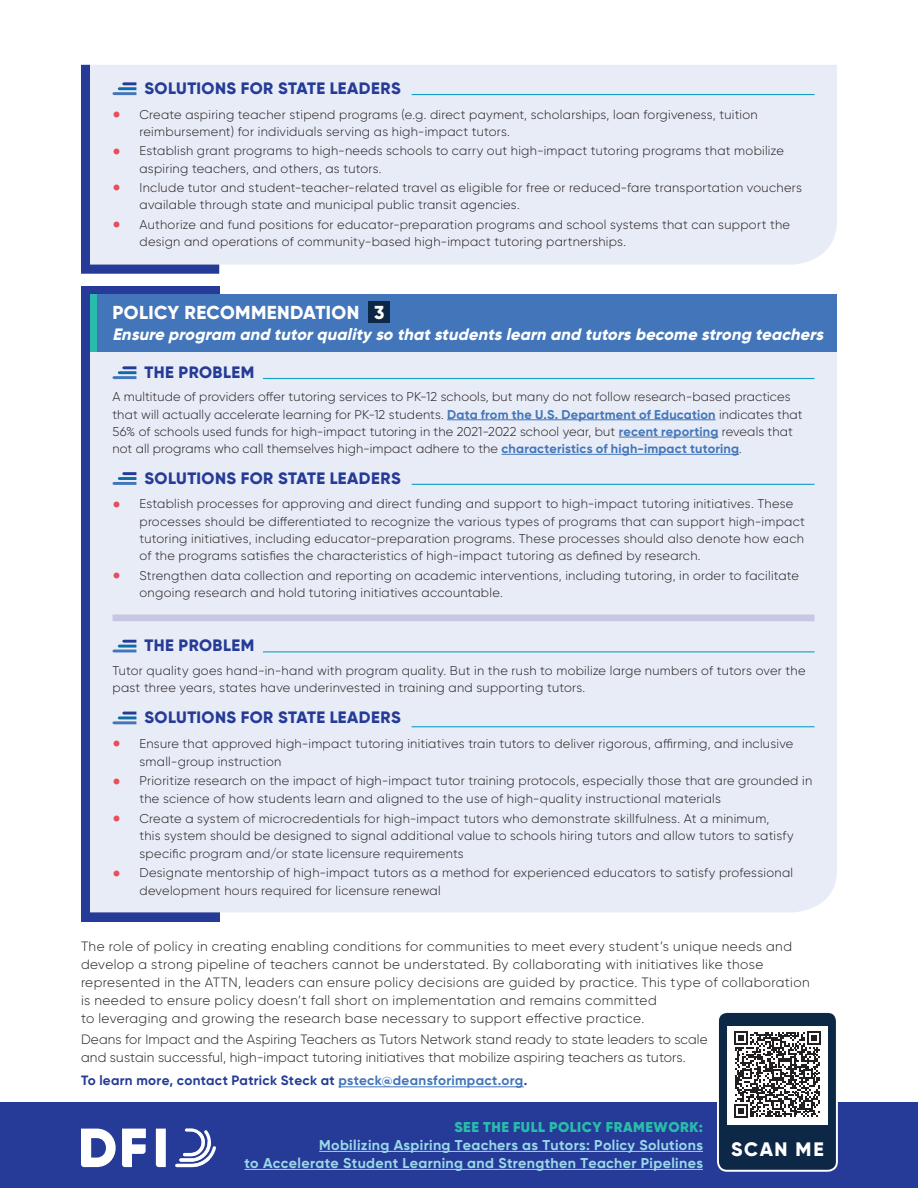
<style>
.page{position:relative;width:918px;height:1188px;background:#fff}
.page>*{position:absolute;margin:0;border:0;box-sizing:border-box;transform-origin:0 0}
.t1{font:800 19.5px "Gilroy";letter-spacing:.085em;color:#fff}
.t2{font:800 18.75px "Gilroy";letter-spacing:.02em;color:#fff}
.t3{font:800 16.5px "Gilroy";letter-spacing:.025em;color:#253b97}
.t4{font:italic 800 16.5px "Gilroy";color:#fff}
.t5{font:700 14.25px/18px "Gilroy";letter-spacing:.025em;color:#9ad9e8;text-align:right}
.t6{font:300 13.5px/18px "Gilroy";letter-spacing:.025em;color:#231f20}
.t7{font:700 13.5px "Gilroy";letter-spacing:.025em;color:#253b97}
.t8{font:300 12.75px/17.2px "Gilroy";letter-spacing:.02em;color:#231f20}
.s1{font-weight:700;color:#4275b9}
.s2{color:#4275b9}
.s3{font-weight:900;color:#2abcab}
</style>
<div class="page">
<div style="left:219px;top:65px;width:618px;height:200px;background:#e8ecf6"></div>
<div style="left:81px;top:286px;width:138px;height:635px;background:#253b97"></div>
<div style="left:90px;top:352px;width:747px;height:560px;background:#e8ecf6"></div>
<div style="left:90px;top:295px;width:747px;height:57px;background:#4275b9"></div>
<div style="left:90px;top:295px;width:6px;height:57px;background:#2abcab"></div>
<div style="left:0;top:1103px;width:918px;height:85px;background:#253b97"></div>
<svg style="left:175px;top:1128px;width:41px;height:39px"></svg>
<svg style="left:81px;top:1129px;width:35px;height:38px"></svg>
<svg style="left:122px;top:1129px;width:24px;height:38px"></svg>
<svg style="left:156px;top:1129px;width:10px;height:38px"></svg>
<div style="left:718px;top:1012px;width:119px;height:159px;background:#0d2846;border-radius:9px"></div>
<div style="left:717px;top:1011px;width:121px;height:161px;border:2px solid #fff;border-radius:9px"></div>
<div style="left:368px;top:301px;width:22px;height:22px;background:#0d2846"></div>
<hr style="left:338px;top:1086px;width:186px;height:1px;background:#4275b9">
<hr style="left:412px;top:94px;width:402px;height:1px;background:#139ec4">
<hr style="left:447px;top:419px;width:269px;height:1px;background:#4275b9">
<hr style="left:619px;top:437px;width:99px;height:1px;background:#4275b9">
<hr style="left:502px;top:454px;width:237px;height:1px;background:#4275b9">
<div style="left:112px;top:615px;width:702px;height:6px;background:#c7c7e3"></div>
<svg style="left:112px;top:366px;width:24px;height:13px"></svg>
<svg style="left:112px;top:640px;width:24px;height:12px"></svg>
<hr style="left:263px;top:378px;width:552px;height:1px;background:#139ec4">
<hr style="left:263px;top:651px;width:552px;height:1px;background:#139ec4">
<svg style="left:112px;top:472px;width:24px;height:13px"></svg>
<svg style="left:112px;top:712px;width:24px;height:12px"></svg>
<hr style="left:412px;top:484px;width:402px;height:1px;background:#139ec4">
<hr style="left:412px;top:726px;width:402px;height:1px;background:#139ec4">
<div style="left:727px;top:1026px;width:101px;height:99px;background:#fff"></div>
<svg style="left:735px;top:1032px;width:85px;height:85px"></svg>
<hr style="left:319px;top:1151px;width:384px;height:1px;background:#9ad9e8">
<hr style="left:244px;top:1169px;width:459px;height:1px;background:#9ad9e8">
<svg style="left:81px;top:65px;width:138px;height:209px;background:#d2d8eb"></svg>
<svg style="left:114px;top:502px;width:22px;height:9px"></svg>
<svg style="left:114px;top:573px;width:22px;height:9px"></svg>
<svg style="left:114px;top:741px;width:22px;height:9px"></svg>
<svg style="left:114px;top:778px;width:22px;height:10px"></svg>
<svg style="left:114px;top:816px;width:22px;height:9px"></svg>
<svg style="left:114px;top:870px;width:22px;height:10px"></svg>
<p class="t3" style="left:145px;top:78px;width:258px">SOLUTIONS FOR STATE LEADERS</p>
<p class="t8" style="left:140px;top:105px;width:620px">Create aspiring teacher stipend programs (e.g. direct payment, scholarships, loan forgiveness, tuition reimbursement) for individuals serving as high-impact tutors.</p>
<p class="t8" style="left:140px;top:142px;width:646px">Establish grant programs to high-needs schools to carry out high-impact tutoring programs that mobilize aspiring teachers, and others, as tutors.</p>
<p class="t8" style="left:140px;top:179px;width:664px">Include tutor and student-teacher-related travel as eligible for free or reduced-fare transportation vouchers available through state and municipal public transit agencies.</p>
<p class="t8" style="left:140px;top:215px;width:652px">Authorize and fund positions for educator-preparation programs and school systems that can support the design and operations of community-based high-impact tutoring partnerships.</p>
<p class="t2" style="left:113px;top:301px;width:273px">POLICY RECOMMENDATION 3</p>
<p class="t4" style="left:113px;top:324px;width:716px">Ensure program and tutorquality so thatstudentslearn and tutorsbecome strong teachers</p>
<p class="t3" style="left:145px;top:362px;width:111px">THE PROBLEM</p>
<p class="t8" style="left:112px;top:388px;width:692px">A multitude of providers offer tutoring services to PK-12 schools, but many do not follow research-based practices that will actually accelerate learning for PK-12 students. <span class="s1">Data from the U.S. Department of Education</span> indicates that 56% of schools used funds for high-impact tutoring in the 2021-2022 school year, but <span class="s1">recent reporting</span> reveals that not all programs who call themselves high-impact adhere to the <span class="s1">characteristics of high-impact tutoring</span>.</p>
<p class="t3" style="left:145px;top:468px;width:258px">SOLUTIONS FOR STATE LEADERS</p>
<p class="t8" style="left:140px;top:495px;width:667px">Establish processes for approving and direct funding and support to high-impact tutoring initiatives. These processes should be differentiated to recognize the various types of programs that can support high-impact tutoring initiatives, including educator-preparation programs. These processes should also denote how each of the programs satisfies the characteristics of high-impact tutoring as defined by research.</p>
<p class="t8" style="left:140px;top:566px;width:661px">Strengthen data collection and reporting on academic interventions, including tutoring, in order to facilitate ongoing research and hold tutoring initiatives accountable.</p>
<p class="t3" style="left:145px;top:635px;width:111px">THE PROBLEM</p>
<p class="t8" style="left:112px;top:661px;width:695px">Tutor quality goes hand-in-hand with program quality. But in the rush to mobilize large numbers of tutors over the past three years, states have underinvested in training and supporting tutors.</p>
<p class="t3" style="left:145px;top:707px;width:258px">SOLUTIONS FOR STATE LEADERS</p>
<p class="t8" style="left:140px;top:734px;width:655px;line-height:18px">Ensure that approved high-impact tutoring initiatives train tutors to deliver rigorous, affirming, and inclusive small-group instruction</p>
<p class="t8" style="left:140px;top:772px;width:674px;line-height:18px">Prioritize research on the impact of high-impact tutor training protocols, especially those that are grounded in the science of how students learn and aligned to the use of high-quality instructional materials</p>
<p class="t8" style="left:140px;top:809px;width:656px;line-height:17.7px">Create a system of microcredentials for high-impact tutors who demonstrate skillfulness. At a minimum,<br>this system should be designed to signal additional value to schools hiring tutors and allow tutors to satisfy specific program and/or state licensure requirements</p>
<p class="t8" style="left:140px;top:864px;width:655px">Designate mentorship of high-impact tutors as a method for experienced educators to satisfy professional development hours required for licensure renewal</p>
<p class="t6" style="left:81px;top:937px;width:730px">The role of policy in creating enabling conditions for communities to meet every student’s unique needs and develop a strong pipeline of teachers cannot be understated. By collaborating with initiatives like those represented in the ATTN, leaders can ensure policy decisions are guided by practice. This type of collaboration is needed to ensure policy doesn’t fall short on implementation and remains committed<br>to leveraging and growing the research base necessary to support effective practice.</p>
<p class="t6" style="left:81px;top:1030px;width:628px">Deans for Impact and the Aspiring Teachers as Tutors Network stand ready to state leaders to scale and sustain successful, high-impact tutoring initiatives that mobilize aspiring teachers as tutors.</p>
<p class="t7" style="left:81px;top:1072px;width:448px">To learn more, contact Patrick Steck at <span class="s2">psteck@deansforimpact.org</span>.</p>
<p class="t5" style="left:244px;top:1118px;width:460px"><span class="s3">SEE THE FULL POLICY FRAMEWORK:<br></span>Mobilizing Aspiring Teachers as Tutors: Policy Solutions<br>to Accelerate Student Learning and Strengthen Teacher Pipelines</p>
<p class="t1" style="left:731px;top:1137px;width:94px">SCAN ME</p>
</div>
